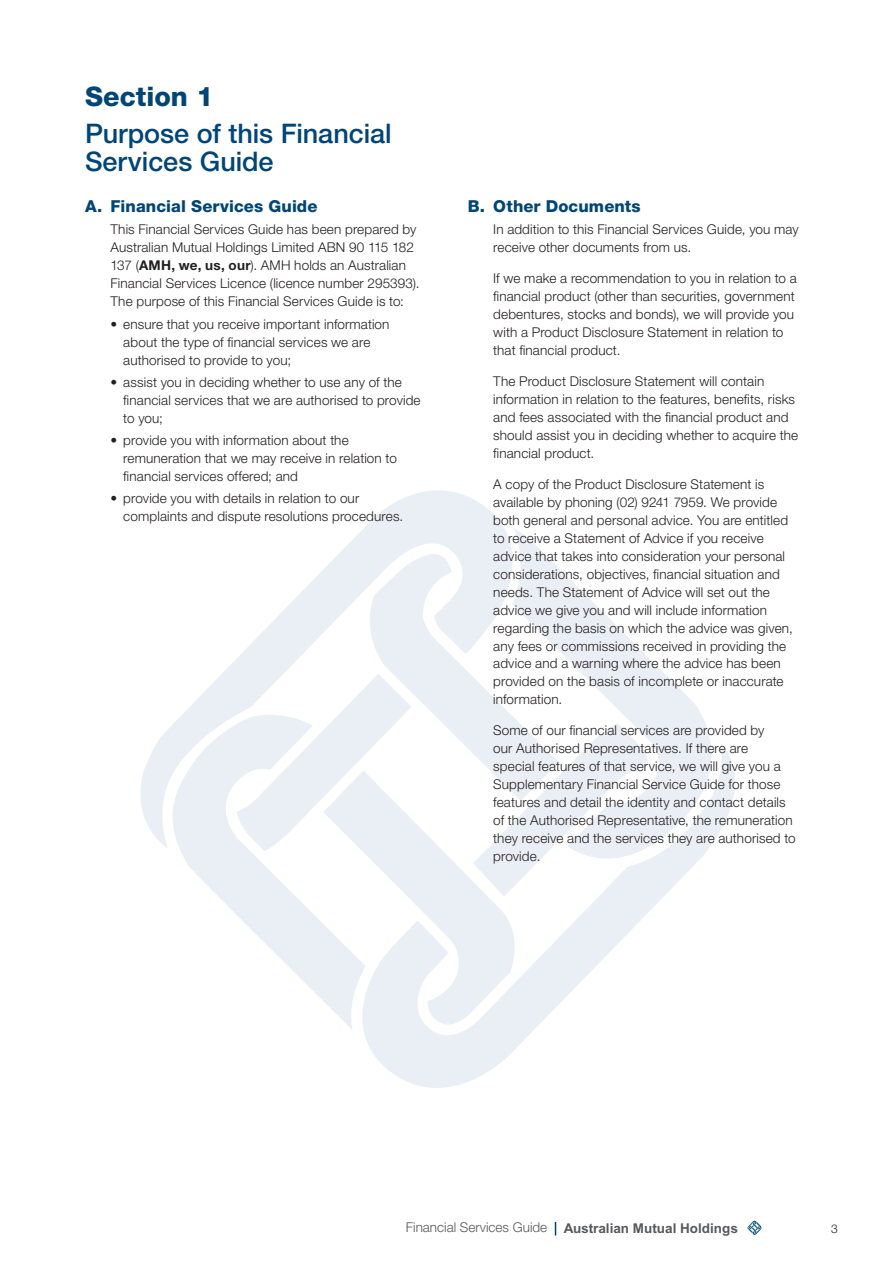
<style>
.page{position:relative;width:893px;height:1263px;background:#fff}
.page>*{position:absolute;margin:0;border:0;box-sizing:border-box;transform-origin:0 0}
.t1{font:500 27px/28.5px "Helvetica Neue";letter-spacing:-.005em;color:#004577}
.t2{font:800 27px "Helvetica Neue";color:#004577}
.t3{font:800 16.5px "Helvetica Neue";letter-spacing:.005em;color:#004577}
.t4{font:300 13.5px/18px "Helvetica Neue";letter-spacing:.01em;color:#231f20}
.t5{font:700 13.5px "Arial";color:#57585a}
.t6{font:300 12px "Helvetica Neue";color:#231f20}
.s1{font-weight:700}
.s2{font-family:"Helvetica Neue";font-weight:300}
</style>
<div class="page">
<svg style="left:140px;top:490px;width:370px;height:347px"></svg>
<svg style="left:156px;top:710px;width:167px;height:290px"></svg>
<svg style="left:237px;top:674px;width:123px;height:177px"></svg>
<svg style="left:360px;top:543px;width:152px;height:200px;fill:#eaeff5"></svg>
<svg style="left:512px;top:528px;width:199px;height:215px"></svg>
<svg style="left:473px;top:723px;width:176px;height:20px"></svg>
<svg style="left:337px;top:743px;width:398px;height:345px"></svg>
<svg style="left:323px;top:770px;width:201px;height:263px;fill:#eaeff5"></svg>
<svg style="left:555px;top:1222px;width:1px;height:13px"></svg>
<svg style="left:747px;top:1220px;width:15px;height:15px"></svg>
<h1 class="t2" style="left:85px;top:80px;width:130px">Section 1</h1>
<h1 class="t1" style="left:85px;top:119px;width:308px">Purpose of this Financial<br>Services Guide</h1>
<p class="t3" style="left:85px;top:196px;width:234px">A. Financial Services Guide</p>
<p class="t4" style="left:111px;top:220px;width:310px">This Financial Services Guide has been prepared by Australian Mutual Holdings Limited ABN 90 115 182<br>137 (<span class="s1">AMH, we, us, our</span>). AMH holds an Australian Financial Services Licence (licence number 295393).<br>The purpose of this Financial Services Guide is to:</p>
<p class="t4" style="left:123px;top:314px;width:268px;text-indent:-13px">• ensure that you receive important information about the type of financial services we are authorised to provide to you;</p>
<p class="t4" style="left:123px;top:373px;width:299px;text-indent:-13px">• assist you in deciding whether to use any of the financial services that we are authorised to provide to you;</p>
<p class="t4" style="left:123px;top:431px;width:275px;text-indent:-13px">• provide you with information about the remuneration that we may receive in relation to financial services offered; and</p>
<p class="t4" style="left:123px;top:489px;width:281px;text-indent:-13px">• provide you with details in relation to our complaints and dispute resolutions procedures.</p>
<p class="t3" style="left:468px;top:196px;width:174px">B. Other Documents</p>
<p class="t4" style="left:493px;top:220px;width:307px">In addition to this Financial Services Guide, you may receive other documents from us.</p>
<p class="t4" style="left:493px;top:269px;width:305px">If we make a recommendation to you in relation to a financial product (other than securities, government debentures, stocks and bonds), we will provide you with a Product Disclosure Statement in relation to that financial product.</p>
<p class="t4" style="left:493px;top:372px;width:306px">The Product Disclosure Statement will contain information in relation to the features, benefits, risks and fees associated with the financial product and should assist you in deciding whether to acquire the financial product.</p>
<p class="t4" style="left:493px;top:474px;width:301px">A copy of the Product Disclosure Statement is available by phoning (02) 9241 7959. We provide both general and personal advice. You are entitled to receive a Statement of Advice if you receive advice that takes into consideration your personal considerations, objectives, financial situation and needs. The Statement of Advice will set out the advice we give you and will include information regarding the basis on which the advice was given, any fees or commissions received in providing the advice and a warning where the advice has been provided on the basis of incomplete or inaccurate information.</p>
<p class="t4" style="left:493px;top:721px;width:304px">Some of our financial services are provided by<br>our Authorised Representatives. If there are<br>special features of that service, we will give you a Supplementary Financial Service Guide for those features and detail the identity and contact details of the Authorised Representative, the remuneration they receive and the services they are authorised to provide.</p>
<p class="t5" style="left:406px;top:1220px;width:333px"><span class="s2">Financial Services Guide</span> Australian Mutual Holdings</p>
<p class="t6" style="left:831px;top:1221px;width:8px">3</p>
</div>
